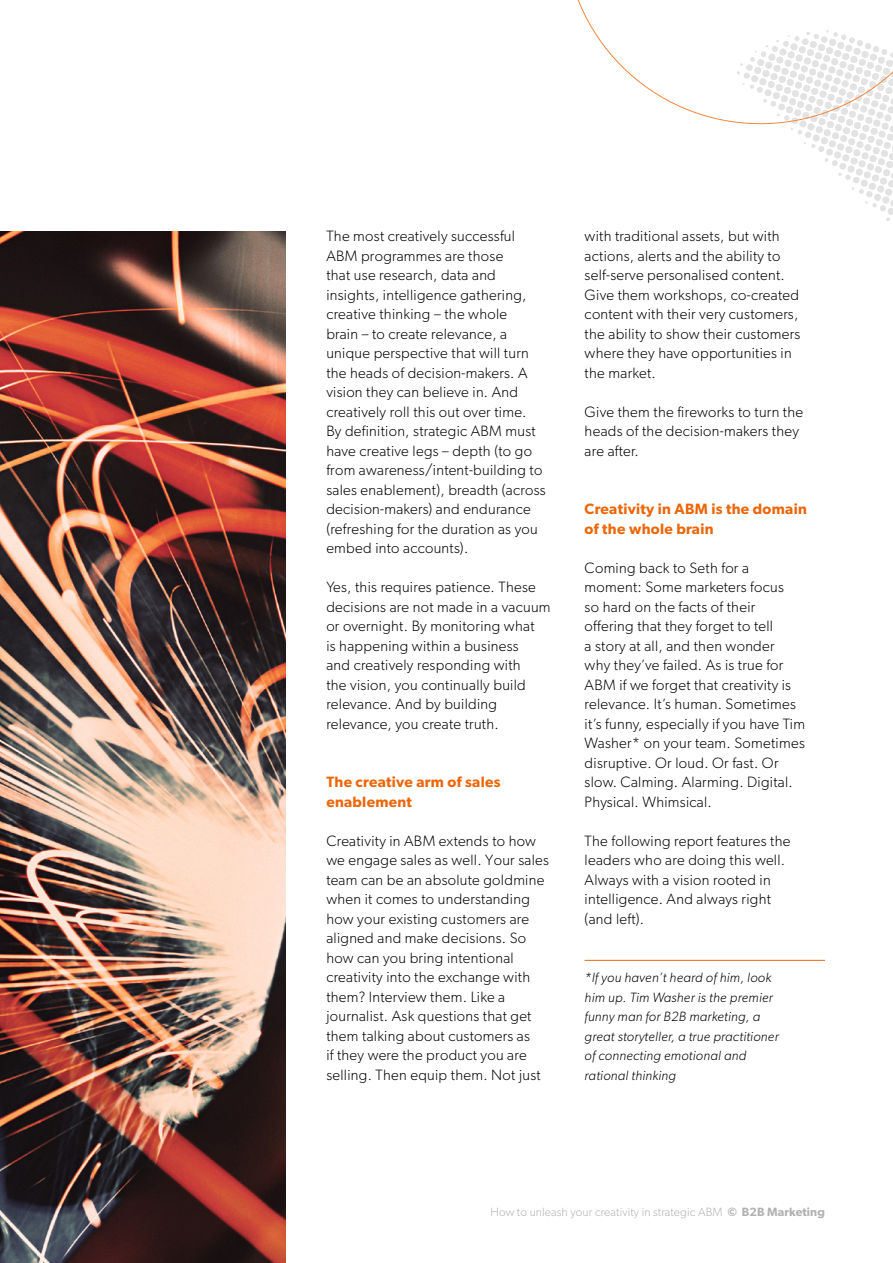
<style>
.page{position:relative;width:893px;height:1263px;background:#fff}
.page>*{position:absolute;margin:0;border:0;box-sizing:border-box;transform-origin:0 0}
.t1{font:300 15px/19.5px "Gibson";letter-spacing:.02em;color:#000}
.t2{font:600 15px/19.5px "Gibson";letter-spacing:.02em;color:#ec6608}
.t3{font:italic 300 13.5px/19.5px "Gibson";letter-spacing:.02em;color:#000}
.t4{font:300 12px "Gibson";letter-spacing:.01em;color:#b3b2b2}
.s1{font-weight:700}
.s2{font-weight:600}
</style>
<div class="page">
<svg style="left:577px;top:0;width:316px;height:221px"></svg>
<img style="left:0;top:232px;width:285px;height:1031px">
<hr style="left:585px;top:960px;width:240px;height:1px;background:#ec6608">
<p class="t1" style="left:326px;top:226px;width:221px">The most creatively successful<br>ABM programmes are those<br>that use research, data and insights, intelligence gathering, creative thinking – the whole<br>brain – to create relevance, a unique perspective that will turn the heads of decision-makers. A vision they can believe in. And creatively roll this out over time.<br>By definition, strategic ABM must have creative legs – depth (to go from awareness/intent-building to sales enablement), breadth (across decision-makers) and endurance (refreshing for the duration as you embed into accounts).</p>
<p class="t1" style="left:326px;top:577px;width:226px">Yes, this requires patience. These decisions are not made in a vacuum or overnight. By monitoring what<br>is happening within a business<br>and creatively responding with<br>the vision, you continually build relevance. And by building relevance, you create truth.</p>
<p class="t2" style="left:326px;top:772px;width:176px">The creative arm of sales enablement</p>
<p class="t1" style="left:326px;top:830px;width:224px">Creativity in ABM extends to how we engage sales as well. Your sales team can be an absolute goldmine when it comes to understanding how your existing customers are aligned and make decisions. So how can you bring intentional creativity into the exchange with them? Interview them. Like a journalist. Ask questions that get them talking about customers as<br>if they were the product you are selling. Then equip them. Not just</p>
<p class="t1" style="left:585px;top:226px;width:217px">with traditional assets, but with actions, alerts and the ability to self-serve personalised content.<br>Give them workshops, co-created content with their very customers, the ability to show their customers where they have opportunities in the market.</p>
<p class="t1" style="left:585px;top:401px;width:220px">Give them the fireworks to turn the heads of the decision-makers they are after.</p>
<p class="t2" style="left:585px;top:499px;width:224px">Creativity in ABM is the domain of the whole brain</p>
<p class="t1" style="left:585px;top:557px;width:222px">Coming back to Seth for a moment: Some marketers focus<br>so hard on the facts of their offering that they forget to tell<br>a story at all, and then wonder<br>why they’ve failed. As is true for<br>ABM if we forget that creativity is relevance. It’s human. Sometimes it’s funny, especially if you have Tim<br>Washer* on your team. Sometimes disruptive. Or loud. Or fast. Or slow. Calming. Alarming. Digital.<br>Physical. Whimsical.</p>
<p class="t1" style="left:585px;top:830px;width:207px">The following report features the leaders who are doing this well.<br>Always with a vision rooted in intelligence. And always right (and left).</p>
<p class="t3" style="left:585px;top:967px;width:195px">*If you haven’t heard of him, look him up. Tim Washer is the premier funny man for B2B marketing, a great storyteller, a true practitioner of connecting emotional and rational thinking</p>
<p class="t4" style="left:490px;top:1205px;width:336px">How to unleash your creativity in strategic ABM <span class="s1">©</span> <span class="s2">B2B Marketing</span></p>
</div>
